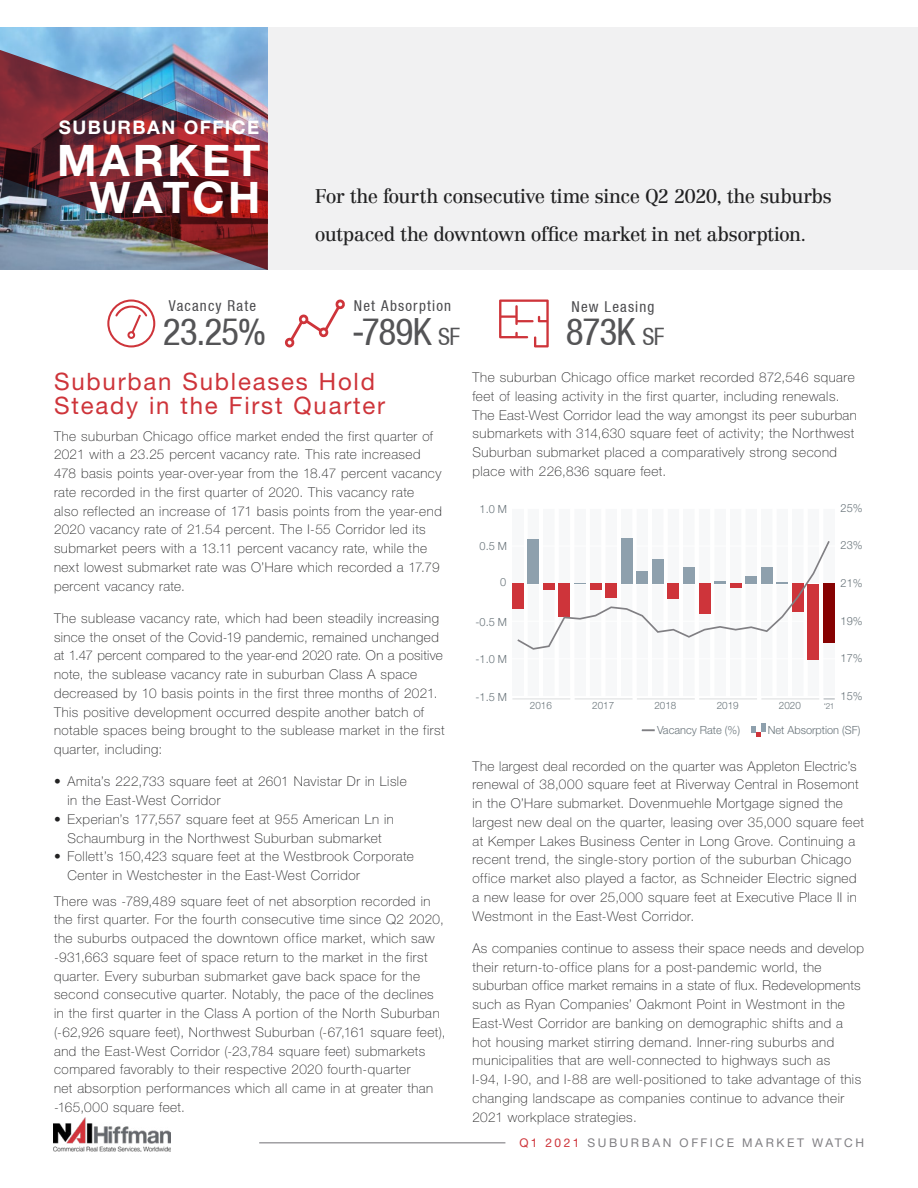
<style>
.page{position:relative;width:918px;height:1188px;background:#fff}
.page>*{position:absolute;margin:0;border:0;box-sizing:border-box;transform-origin:0 0}
.Heading_-_White{font:700 43.5px/37.5px "Helvetica Neue LT Std";letter-spacing:.075em;color:#fff;text-align:right}
.Big_Numbers{font:condensed 37.5px "Helvetica Neue LT";letter-spacing:-.03em;color:#545456}
.Subhead{font:24px/24px "Helvetica Neue LT Std";letter-spacing:.075em;color:#ce343a}
.Call_Out_Paragraph{font:19.5px/37.5px "Centennial LT Std";letter-spacing:-.03em;color:#222223}
.Heading_-_White-2{font:700 18.75px "Helvetica Neue LT Std";letter-spacing:.075em;color:#fff}
.t1{font:condensed 15px "Helvetica Neue LT";letter-spacing:.08em;color:#4a4a4d}
.Body_-_Grey_Helvetic{font:100 13.5px/18.8px "Helvetica Neue LT Std";letter-spacing:.04em;color:#222223}
.t2{font:12px "Helvetica Neue LT Std";letter-spacing:.21em;color:#807f83}
.t3{font:300 11.25px "Helvetica Neue LT Std";color:#69747a}
.t4{font:300 10.05px "Helvetica Neue LT Std";color:#69747a}
.t5{font:300 8.4px "Helvetica Neue LT Std";color:#69747a}
.s1{font-size:24px}
.s2{color:#ce343a}
</style>
<div class="page">
<div style="left:268px;top:27px;width:650px;height:242px;background:#f1f1f2"></div>
<hr style="left:259px;top:1142px;width:246px;height:1px;background:#807f83">
<img style="left:0;top:43px;width:268px;height:227px">
<img style="left:54px;top:1118px;width:117px;height:34px">
<div style="left:512px;top:509px;width:11px;height:187px;background:#f7f8f9"></div>
<div style="left:793px;top:509px;width:10px;height:187px;background:#f7f8f9"></div>
<div style="left:808px;top:509px;width:11px;height:187px;background:#f7f8f9"></div>
<div style="left:824px;top:509px;width:10px;height:187px;background:#f7f8f9"></div>
<div style="left:777px;top:509px;width:10px;height:187px;background:#f7f8f9"></div>
<div style="left:762px;top:509px;width:10px;height:187px;background:#f7f8f9"></div>
<div style="left:746px;top:509px;width:10px;height:187px;background:#f7f8f9"></div>
<div style="left:730px;top:509px;width:11px;height:187px;background:#f7f8f9"></div>
<div style="left:715px;top:509px;width:10px;height:187px;background:#f7f8f9"></div>
<div style="left:699px;top:509px;width:11px;height:187px;background:#f7f8f9"></div>
<div style="left:684px;top:509px;width:10px;height:187px;background:#f7f8f9"></div>
<div style="left:668px;top:509px;width:11px;height:187px;background:#f7f8f9"></div>
<div style="left:653px;top:509px;width:10px;height:187px;background:#f7f8f9"></div>
<div style="left:637px;top:509px;width:10px;height:187px;background:#f7f8f9"></div>
<div style="left:622px;top:509px;width:10px;height:187px;background:#f7f8f9"></div>
<div style="left:606px;top:509px;width:10px;height:187px;background:#f7f8f9"></div>
<div style="left:590px;top:509px;width:11px;height:187px;background:#f7f8f9"></div>
<div style="left:575px;top:509px;width:10px;height:187px;background:#f7f8f9"></div>
<div style="left:559px;top:509px;width:11px;height:187px;background:#f7f8f9"></div>
<div style="left:544px;top:509px;width:10px;height:187px;background:#f7f8f9"></div>
<div style="left:528px;top:509px;width:10px;height:187px;background:#f7f8f9"></div>
<hr style="left:510px;top:658px;width:327px;height:1px;background:#fff">
<hr style="left:510px;top:621px;width:327px;height:1px;background:#fff">
<hr style="left:510px;top:583px;width:327px;height:1px;background:#fff">
<hr style="left:510px;top:546px;width:327px;height:1px;background:#fff">
<div style="left:512px;top:584px;width:11px;height:25px;background:#ce343a"></div>
<div style="left:528px;top:540px;width:11px;height:44px;background:#8ea0ad"></div>
<div style="left:621px;top:538px;width:11px;height:46px;background:#8ea0ad"></div>
<div style="left:808px;top:584px;width:11px;height:75px;background:#ce343a"></div>
<div style="left:823px;top:584px;width:12px;height:59px;background:#860202"></div>
<svg style="left:517px;top:541px;width:313px;height:109px"></svg>
<svg style="left:642px;top:729px;width:13px;height:2px"></svg>
<hr style="left:761px;top:698px;width:58px;height:1px;background:#69737a">
<hr style="left:699px;top:698px;width:58px;height:1px;background:#69737a">
<hr style="left:637px;top:698px;width:58px;height:1px;background:#69737a">
<hr style="left:575px;top:698px;width:58px;height:1px;background:#69737a">
<hr style="left:512px;top:698px;width:58px;height:1px;background:#69737a">
<svg style="left:751px;top:724px;width:15px;height:12px"></svg>
<svg style="left:284px;top:299px;width:61px;height:48px"></svg>
<svg style="left:499px;top:300px;width:50px;height:47px"></svg>
<svg style="left:107px;top:300px;width:48px;height:47px"></svg>
<p class="Heading_-_White-2" style="left:59px;top:116px;width:202px">SUBURBAN OFFICE</p>
<p class="Heading_-_White" style="left:57px;top:141px;width:205px">MARKET<br>WATCH</p>
<p class="Call_Out_Paragraph" style="left:315px;top:178px;width:519px">For the fourth consecutive time since Q2 2020, the suburbs outpaced the downtown office market in net absorption.</p>
<p class="t1" style="left:169px;top:297px;width:89px">Vacancy Rate</p>
<p class="t1" style="left:354px;top:297px;width:99px">Net Absorption</p>
<p class="t1" style="left:571px;top:298px;width:84px">New Leasing</p>
<p class="Big_Numbers" style="left:163px;top:310px;width:105px">23.25%</p>
<p class="Big_Numbers" style="left:352px;top:310px;width:110px">-789K <span class="s1">SF</span></p>
<p class="Big_Numbers" style="left:566px;top:310px;width:100px">873K <span class="s1">SF</span></p>
<p class="Subhead" style="left:54px;top:369px;width:333px">Suburban Subleases Hold<br>Steady in the First Quarter</p>
<p class="Body_-_Grey_Helvetic" style="left:54px;top:427px;width:389px">The suburban Chicago office market ended the first quarter of 2021 with a 23.25 percent vacancy rate. This rate increased 478 basis points year-over-year from the 18.47 percent vacancy rate recorded in the first quarter of 2020. This vacancy rate<br>also reflected an increase of 171 basis points from the year-end 2020 vacancy rate of 21.54 percent. The I-55 Corridor led its submarket peers with a 13.11 percent vacancy rate, while the next lowest submarket rate was O’Hare which recorded a 17.79 percent vacancy rate.</p>
<p class="Body_-_Grey_Helvetic" style="left:54px;top:609px;width:392px">The sublease vacancy rate, which had been steadily increasing since the onset of the Covid-19 pandemic, remained unchanged at 1.47 percent compared to the year-end 2020 rate. On a positive note, the sublease vacancy rate in suburban Class A space decreased by 10 basis points in the first three months of 2021.<br>This positive development occurred despite another batch of notable spaces being brought to the sublease market in the first quarter, including:</p>
<p class="Body_-_Grey_Helvetic" style="left:68px;top:772px;width:341px;text-indent:-14px">• Amita’s 222,733 square feet at 2601 Navistar Dr in Lisle in the East-West Corridor</p>
<p class="Body_-_Grey_Helvetic" style="left:54px;top:810px;width:341px;text-align:center">• Experian’s 177,557 square feet at 955 American Ln in<br>Schaumburg in the Northwest Suburban submarket</p>
<p class="Body_-_Grey_Helvetic" style="left:68px;top:847px;width:348px;text-indent:-14px">• Follett’s 150,423 square feet at the Westbrook Corporate<br>Center in Westchester in the East-West Corridor</p>
<p class="Body_-_Grey_Helvetic" style="left:54px;top:892px;width:393px">There was -789,489 square feet of net absorption recorded in the first quarter. For the fourth consecutive time since Q2 2020, the suburbs outpaced the downtown office market, which saw -931,663 square feet of space return to the market in the first quarter. Every suburban submarket gave back space for the second consecutive quarter. Notably, the pace of the declines in the first quarter in the Class A portion of the North Suburban (-62,926 square feet), Northwest Suburban (-67,161 square feet), and the East-West Corridor (-23,784 square feet) submarkets compared favorably to their respective 2020 fourth-quarter<br>net absorption performances which all came in at greater than -165,000 square feet.</p>
<p class="Body_-_Grey_Helvetic" style="left:472px;top:368px;width:386px">The suburban Chicago office market recorded 872,546 square feet of leasing activity in the first quarter, including renewals.<br>The East-West Corridor lead the way amongst its peer suburban submarkets with 314,630 square feet of activity; the Northwest Suburban submarket placed a comparatively strong second place with 226,836 square feet.</p>
<p class="t3" style="left:480px;top:502px;width:29px">1.0 M</p>
<p class="t3" style="left:841px;top:501px;width:24px">25%</p>
<p class="t3" style="left:480px;top:540px;width:29px">0.5 M</p>
<p class="t3" style="left:841px;top:539px;width:24px">23%</p>
<p class="t3" style="left:500px;top:576px;width:8px">0</p>
<p class="t3" style="left:841px;top:576px;width:24px">21%</p>
<p class="t3" style="left:476px;top:615px;width:33px">-0.5 M</p>
<p class="t3" style="left:841px;top:614px;width:24px">19%</p>
<p class="t3" style="left:476px;top:652px;width:33px">-1.0 M</p>
<p class="t3" style="left:841px;top:651px;width:24px">17%</p>
<p class="t3" style="left:476px;top:690px;width:33px">-1.5 M</p>
<p class="t4" style="left:530px;top:700px;width:24px">2016</p>
<p class="t4" style="left:592px;top:700px;width:24px">2017</p>
<p class="t4" style="left:654px;top:700px;width:24px">2018</p>
<p class="t4" style="left:717px;top:700px;width:24px">2019</p>
<p class="t4" style="left:779px;top:700px;width:24px">2020</p>
<p class="t5" style="left:824px;top:701px;width:12px">‘21</p>
<p class="t3" style="left:841px;top:689px;width:24px">15%</p>
<p class="t3" style="left:657px;top:723px;width:84px">Vacancy Rate (%)</p>
<p class="t3" style="left:768px;top:723px;width:94px">Net Absorption (SF)</p>
<p class="Body_-_Grey_Helvetic" style="left:472px;top:757px;width:393px">The largest deal recorded on the quarter was Appleton Electric’s renewal of 38,000 square feet at Riverway Central in Rosemont in the O’Hare submarket. Dovenmuehle Mortgage signed the largest new deal on the quarter, leasing over 35,000 square feet at Kemper Lakes Business Center in Long Grove. Continuing a recent trend, the single-story portion of the suburban Chicago office market also played a factor, as Schneider Electric signed a new lease for over 25,000 square feet at Executive Place II in Westmont in the East-West Corridor.</p>
<p class="Body_-_Grey_Helvetic" style="left:472px;top:939px;width:393px">As companies continue to assess their space needs and develop their return-to-office plans for a post-pandemic world, the suburban office market remains in a state of flux. Redevelopments such as Ryan Companies’ Oakmont Point in Westmont in the East-West Corridor are banking on demographic shifts and a hot housing market stirring demand. Inner-ring suburbs and municipalities that are well-connected to highways such as<br>I-94, I-90, and I-88 are well-positioned to take advantage of this changing landscape as companies continue to advance their 2021 workplace strategies.</p>
<p class="t2" style="left:519px;top:1136px;width:346px"><span class="s2">Q1 2021</span> SUBURBAN OFFICE MARKET WATCH</p>
</div>
